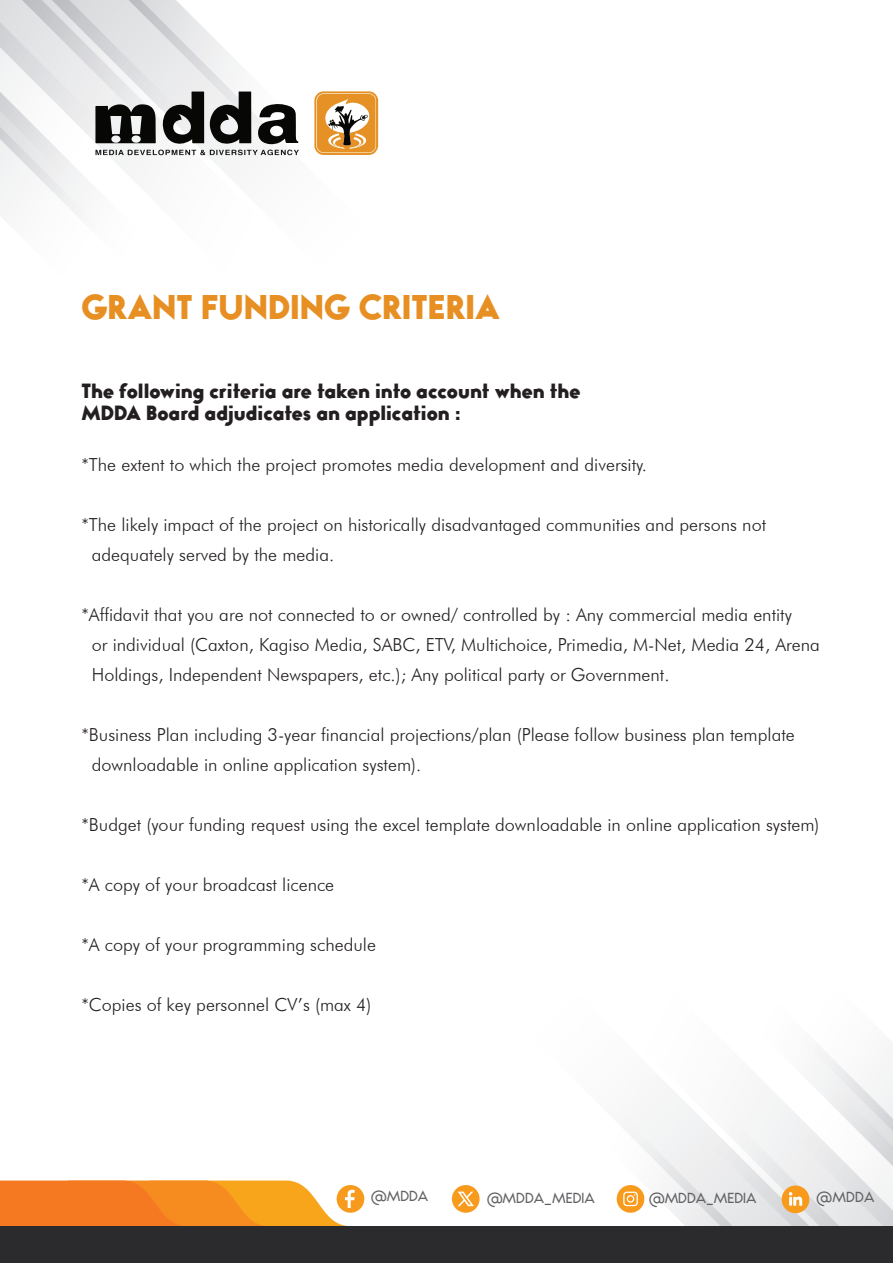
<style>
.page{position:relative;width:893px;height:1263px;background:#fff}
.page>*{position:absolute;margin:0;border:0;box-sizing:border-box;transform-origin:0 0}
.t1{font:900 30px "Bambino";color:#e78f22}
.t2{font:300 18px/30px "Futura BT";color:#231f20}
.t3{font:900 18px/21.6px "Bambino";color:#231f20}
.t4{font:12.75px "Bambino";letter-spacing:.005em;color:#626265}
</style>
<div class="page">
<div style="left:0;top:1226px;width:893px;height:37px;background:#2b2a2c"></div>
<svg style="left:0;top:0;width:299px;height:216px"></svg>
<svg style="left:314px;top:91px;width:64px;height:64px"></svg>
<svg style="left:0;top:1180px;width:365px;height:46px;background:#f69636"></svg>
<svg style="left:616px;top:1048px;width:277px;height:178px"></svg>
<div style="left:452px;top:1185px;width:28px;height:28px;background:#f89b1c;border-radius:14px"></div>
<svg style="left:458px;top:1191px;width:16px;height:15px"></svg>
<h1 class="t1" style="left:81px;top:291px;width:420px">GRANT FUNDING CRITERIA</h1>
<p class="t3" style="left:81px;top:381px;width:501px">The following criteria are taken into account when the<br>MDDA Board adjudicates an application :</p>
<p class="t2" style="left:81px;top:450px;width:567px">*The extent to which the project promotes media development and diversity.</p>
<p class="t2" style="left:92px;top:510px;width:676px;text-indent:-10px">*The likely impact of the project on historically disadvantaged communities and persons not adequately served by the media.</p>
<p class="t2" style="left:92px;top:600px;width:730px;text-indent:-10px">*Affidavit that you are not connected to or owned/ controlled by : Any commercial media entity<br>or individual (Caxton, Kagiso Media, SABC, ETV, Multichoice, Primedia, M-Net, Media 24, Arena<br>Holdings, Independent Newspapers, etc.); Any political party or Government.</p>
<p class="t2" style="left:92px;top:720px;width:704px;text-indent:-10px">*Business Plan including 3-year financial projections/plan (Please follow business plan template downloadable in online application system).</p>
<p class="t2" style="left:81px;top:810px;width:740px">*Budget (your funding request using the excel template downloadable in online application system)</p>
<p class="t2" style="left:81px;top:870px;width:254px">*A copy of your broadcast licence</p>
<p class="t2" style="left:81px;top:930px;width:296px">*A copy of your programming schedule</p>
<p class="t2" style="left:81px;top:990px;width:292px">*Copies of key personnel CV’s (max 4)</p>
<p class="t4" style="left:371px;top:1189px;width:58px">@MDDA</p>
<p class="t4" style="left:487px;top:1191px;width:109px">@MDDA_MEDIA</p>
<p class="t4" style="left:649px;top:1191px;width:109px">@MDDA_MEDIA</p>
<p class="t4" style="left:817px;top:1190px;width:59px">@MDDA</p>
</div>
